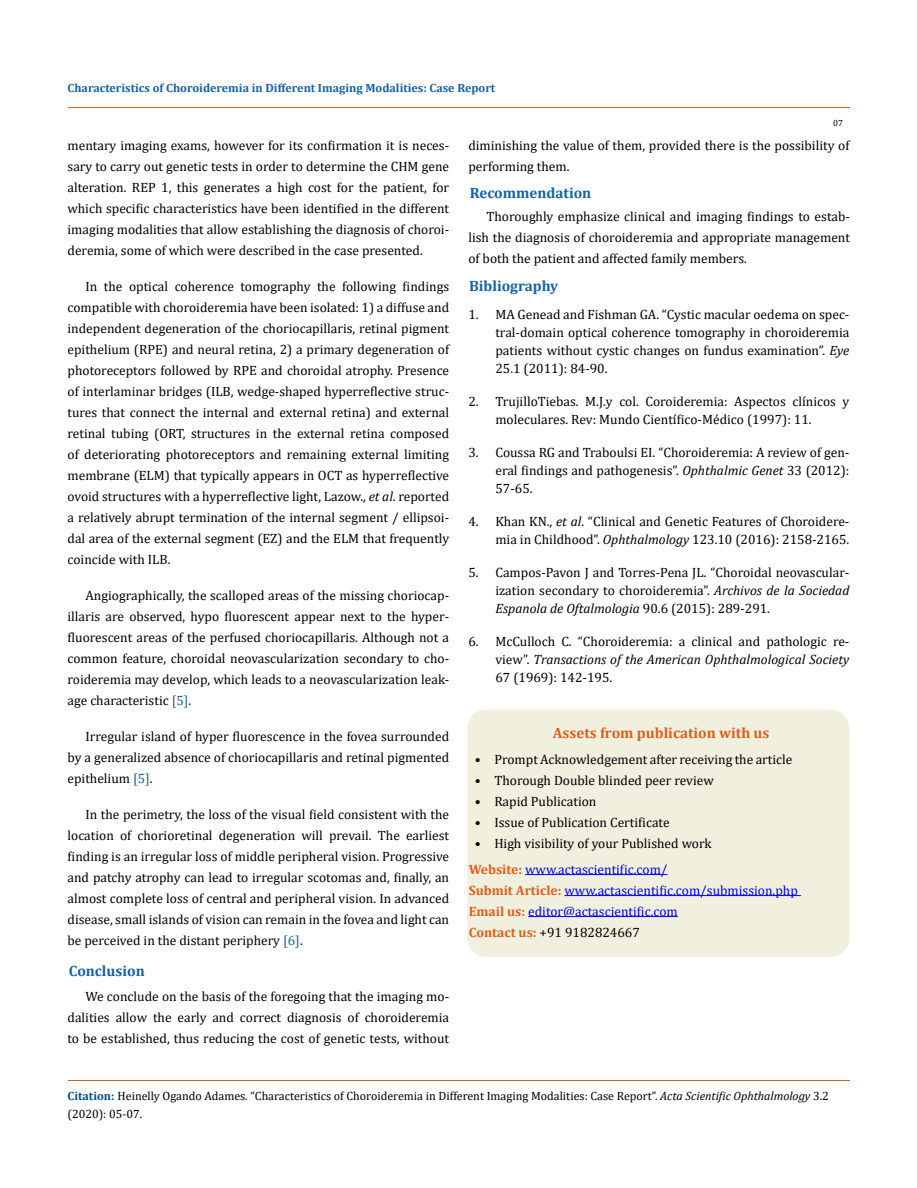
<style>
.page{position:relative;width:917px;height:1188px;background:#fff}
.page>*{position:absolute;margin:0;border:0;box-sizing:border-box;transform-origin:0 0}
.t1{font:700 15px "Cambria";color:#1560a6}
.t2{font:700 15px "Cambria";color:#e05d1a}
.t3{font:13.5px/21px "Cambria";color:#000;text-align:justify}
.t4{font:13.5px/21px "Cambria";color:#00f}
.t5{font:12px/18px "Cambria";color:#000}
.t6{font:700 12px "Cambria";color:#1560a6}
.t7{font:9px "Cambria";color:#000}
.s1{font-style:italic}
.s2{color:#1560a6}
.s3{font-weight:700;color:#e05d1a}
.s4{color:#000}
.s5{font-weight:700;color:#035089}
</style>
<div class="page">
<div style="left:468px;top:710px;width:380px;height:246px;background:#f1f0de;border-radius:18px"></div>
<div style="left:467px;top:710px;width:382px;height:247px;border:2px solid #f1f0de;border-radius:18px"></div>
<hr style="left:525px;top:874px;width:142px;height:1px;background:#00f">
<hr style="left:564px;top:895px;width:236px;height:1px;background:#00f">
<hr style="left:528px;top:916px;width:149px;height:1px;background:#00f">
<hr style="left:68px;top:108px;width:781px;height:1px;background:#e05d1a">
<hr style="left:68px;top:1080px;width:781px;height:1px;background:#e05d1a">
<p class="t6" style="left:68px;top:79px;width:429px">Characteristics of Choroideremia in Different Imaging Modalities: Case Report</p>
<p class="t7" style="left:833px;top:118px;width:11px">07</p>
<p class="t3" style="left:68px;top:135px;width:383px">mentary imaging exams, however for its confirmation it is neces&shy;sary to carry out genetic tests in order to determine the CHM gene alteration. REP 1, this generates a high cost for the patient, for which specific characteristics have been identified in the different imaging modalities that allow establishing the diagnosis of choroi&shy;deremia, some of which were described in the case presented.</p>
<p class="t3" style="left:67px;top:276px;width:383px;text-indent:18px">In the optical coherence tomography the following findings compatible with choroideremia have been isolated: 1) a diffuse and independent degeneration of the choriocapillaris, retinal pigment epithelium (RPE) and neural retina, 2) a primary degeneration of photoreceptors followed by RPE and choroidal atrophy. Presence of interlaminar bridges (ILB, wedge-shaped hyperreflective struc&shy;tures that connect the internal and external retina) and external retinal tubing (ORT, structures in the external retina composed of deteriorating photoreceptors and remaining external limiting membrane (ELM) that typically appears in OCT as hyperreflective ovoid structures with a hyperreflective light, Lazow., <span class="s1">et al</span>. reported a relatively abrupt termination of the internal segment / ellipsoi&shy;dal area of the external segment (EZ) and the ELM that frequently coincide with ILB.</p>
<p class="t3" style="left:67px;top:585px;width:383px;text-indent:18px">Angiographically, the scalloped areas of the missing choriocap&shy;illaris are observed, hypo fluorescent appear next to the hyper&shy;fluorescent areas of the perfused choriocapillaris. Although not a common feature, choroidal neovascularization secondary to cho&shy;roideremia may develop, which leads to a neovascularization leak&shy;age characteristic <span class="s2">[5]</span>.</p>
<p class="t3" style="left:67px;top:726px;width:383px;text-indent:18px">Irregular island of hyper fluorescence in the fovea surrounded by a generalized absence of choriocapillaris and retinal pigmented epithelium <span class="s2">[5]</span>.</p>
<p class="t3" style="left:67px;top:804px;width:383px;text-indent:18px">In the perimetry, the loss of the visual field consistent with the location of chorioretinal degeneration will prevail. The earliest finding is an irregular loss of middle peripheral vision. Progressive and patchy atrophy can lead to irregular scotomas and, finally, an almost complete loss of central and peripheral vision. In advanced disease, small islands of vision can remain in the fovea and light can be perceived in the distant periphery <span class="s2">[6]</span>.</p>
<p class="t1" style="left:69px;top:960px;width:77px">Conclusion</p>
<p class="t3" style="left:68px;top:986px;width:383px;text-indent:18px">We conclude on the basis of the foregoing that the imaging mo&shy;dalities allow the early and correct diagnosis of choroideremia to be established, thus reducing the cost of genetic tests, without</p>
<p class="t3" style="left:468px;top:135px;width:382px">diminishing the value of them, provided there is the possibility of performing them.</p>
<p class="t1" style="left:469px;top:182px;width:123px">Recommendation</p>
<p class="t3" style="left:468px;top:206px;width:383px;text-indent:18px">Thoroughly emphasize clinical and imaging findings to estab&shy;lish the diagnosis of choroideremia and appropriate management of both the patient and affected family members.</p>
<p class="t1" style="left:469px;top:275px;width:91px">Bibliography</p>
<p class="t3" style="left:495px;top:305px;width:355px;line-height:18px;text-indent:-27px">1. MA Genead and Fishman GA. “Cystic macular oedema on spec&shy;tral-domain optical coherence tomography in choroideremia patients without cystic changes on fundus examination”. <span class="s1">Eye </span>25.1 (2011): 84-90.</p>
<p class="t3" style="left:495px;top:392px;width:355px;line-height:18px;text-indent:-27px">2. TrujilloTiebas. M.J.y col. Coroideremia: Aspectos clínicos y moleculares. Rev: Mundo Científico-Médico (1997): 11.</p>
<p class="t3" style="left:495px;top:443px;width:355px;line-height:18px;text-indent:-27px">3. Coussa RG and Traboulsi EI. “Choroideremia: A review of gen&shy;eral findings and pathogenesis”. <span class="s1">Ophthalmic Genet</span> 33 (2012):<br>57-65.</p>
<p class="t3" style="left:468px;top:512px;width:382px;line-height:18px;text-align:right">4. Khan KN., <span class="s1">et al</span>. “Clinical and Genetic Features of Choroidere&shy;mia in Childhood”. <span class="s1">Ophthalmology</span> 123.10 (2016): 2158-2165.</p>
<p class="t3" style="left:495px;top:563px;width:355px;line-height:18px;text-indent:-27px">5. Campos-Pavon J and Torres-Pena JL. “Choroidal neovascular&shy;ization secondary to choroideremia”. <span class="s1">Archivos de la Sociedad Espanola de Oftalmologia</span> 90.6 (2015): 289-291.</p>
<p class="t3" style="left:495px;top:632px;width:355px;line-height:18px;text-indent:-27px">6. McCulloch C. “Choroideremia: a clinical and pathologic re&shy;view”. <span class="s1">Transactions of the American Ophthalmological Society </span>67 (1969): 142-195.</p>
<p class="t2" style="left:553px;top:723px;width:218px">Assets from publication with us</p>
<p class="t3" style="left:475px;top:749px;width:319px">• Prompt Acknowledgement after receiving the article</p>
<p class="t3" style="left:475px;top:770px;width:240px">• Thorough Double blinded peer review</p>
<p class="t3" style="left:475px;top:791px;width:123px">• Rapid Publication</p>
<p class="t3" style="left:475px;top:812px;width:196px">• Issue of Publication Certificate</p>
<p class="t3" style="left:475px;top:833px;width:238px">• High visibility of your Published work</p>
<p class="t4" style="left:468px;top:859px;width:330px"><span class="s3">Website:</span> www.actascientific.com/<br><span class="s3">Submit Article:</span> www.actascientific.com/submission.php <span class="s3">Email us:</span> editor@actascientific.com<br><span class="s3">Contact us:</span> <span class="s4">+91 9182824667</span></p>
<p class="t5" style="left:68px;top:1087px;width:762px"><span class="s5">Citation:</span> Heinelly Ogando Adames<span class="s1">.</span> “Characteristics of Choroideremia in Different Imaging Modalities: Case Report”. <span class="s1">Acta Scientific Ophthalmology</span> 3.2 (2020): 05-07.</p>
</div>
